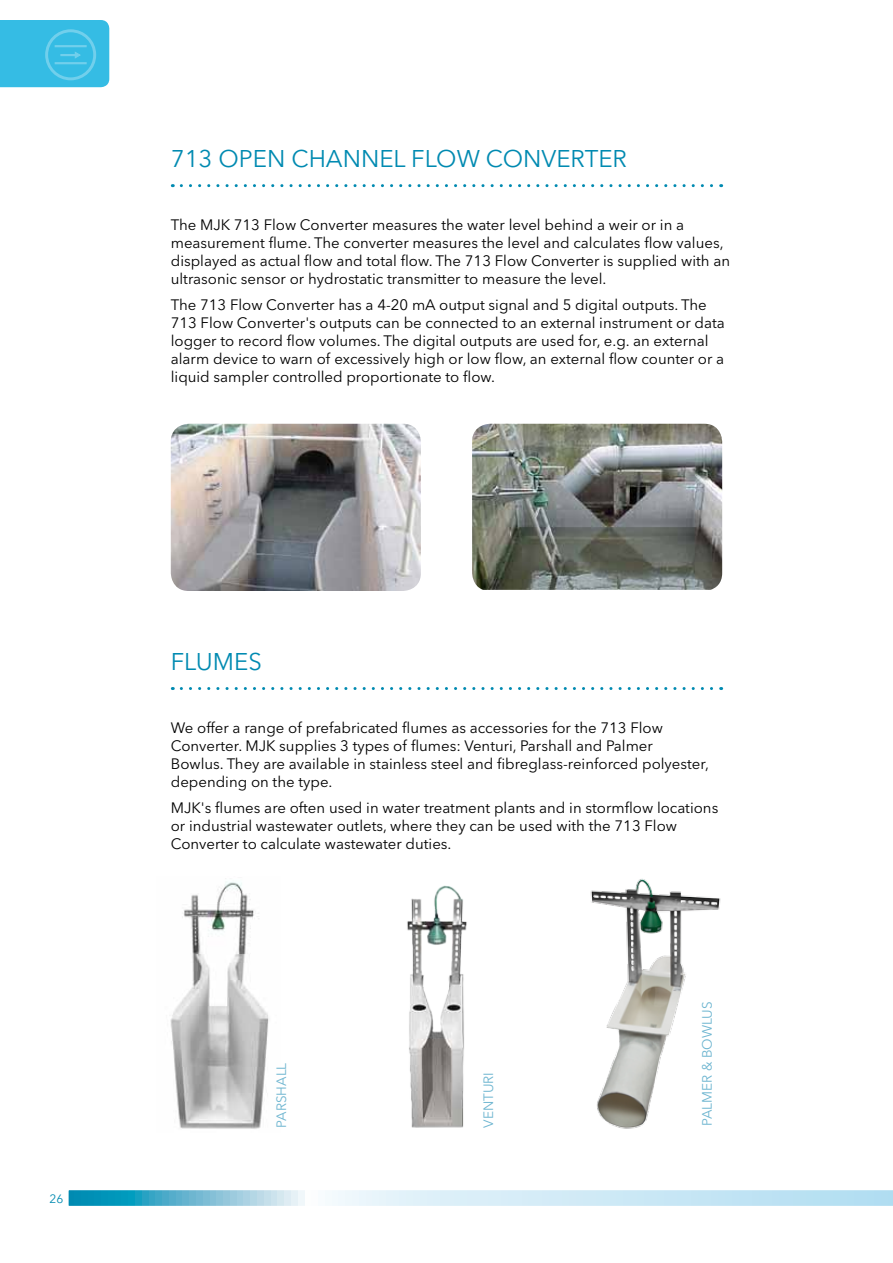
<style>
.page{position:relative;width:893px;height:1263px;background:#fff}
.page>*{position:absolute;margin:0;border:0;box-sizing:border-box;transform-origin:0 0}
.t1{font:24px "Avenir Next LT Pro";color:#008ab1}
.t2{font:15px/18px "Avenir Next LT Pro";color:#000}
.t3{font:13.5px "Avenir Next LT Pro";color:#6db5d0}
.t4{font:12px "Avenir Next LT Pro";color:#008ab1}
</style>
<div class="page">
<img style="left:170px;top:881px;width:99px;height:248px">
<svg style="left:181px;top:184px;width:541px;height:3px"></svg>
<svg style="left:181px;top:687px;width:541px;height:3px"></svg>
<img style="left:171px;top:424px;width:250px;height:167px">
<img style="left:472px;top:424px;width:250px;height:166px">
<svg style="left:0;top:20px;width:109px;height:67px;background:#3abde4"></svg>
<img style="left:590px;top:879px;width:131px;height:250px">
<img style="left:407px;top:885px;width:60px;height:243px">
<svg style="left:68px;top:1190px;width:824px;height:16px;background:#b2dceb"></svg>
<p class="t4" style="left:50px;top:1191px;width:15px">26</p>
<h1 class="t1" style="left:171px;top:145px;width:458px">713 OPEN CHANNEL FLOW CONVERTER</h1>
<p class="t2" style="left:171px;top:216px;width:561px">The MJK 713 Flow Converter measures the water level behind a weir or in a measurement flume. The converter measures the level and calculates flow values, displayed as actual flow and total flow. The 713 Flow Converter is supplied with an ultrasonic sensor or hydrostatic transmitter to measure the level.</p>
<p class="t2" style="left:171px;top:296px;width:555px">The 713 Flow Converter has a 4-20 mA output signal and 5 digital outputs. The 713 Flow Converter's outputs can be connected to an external instrument or data logger to record flow volumes. The digital outputs are used for, e.g. an external alarm device to warn of excessively high or low flow, an external flow counter or a liquid sampler controlled proportionate to flow.</p>
<h1 class="t1" style="left:171px;top:647px;width:93px">FLUMES</h1>
<p class="t2" style="left:171px;top:718px;width:540px">We offer a range of prefabricated flumes as accessories for the 713 Flow Converter. MJK supplies 3 types of flumes: Venturi, Parshall and Palmer Bowlus. They are available in stainless steel and fibreglass-reinforced polyester, depending on the type.</p>
<p class="t2" style="left:171px;top:799px;width:549px">MJK's flumes are often used in water treatment plants and in stormflow locations or industrial wastewater outlets, where they can be used with the 713 Flow<br>Converter to calculate wastewater duties.</p>
<p class="t3" style="left:273px;top:1128px;width:67px;rotate:-90deg">PARSHALL</p>
<p class="t3" style="left:480px;top:1128px;width:57px;rotate:-90deg">VENTURI</p>
<p class="t3" style="left:699px;top:1126px;width:126px;rotate:-90deg">PALMER &amp; BOWLUS</p>
</div>
